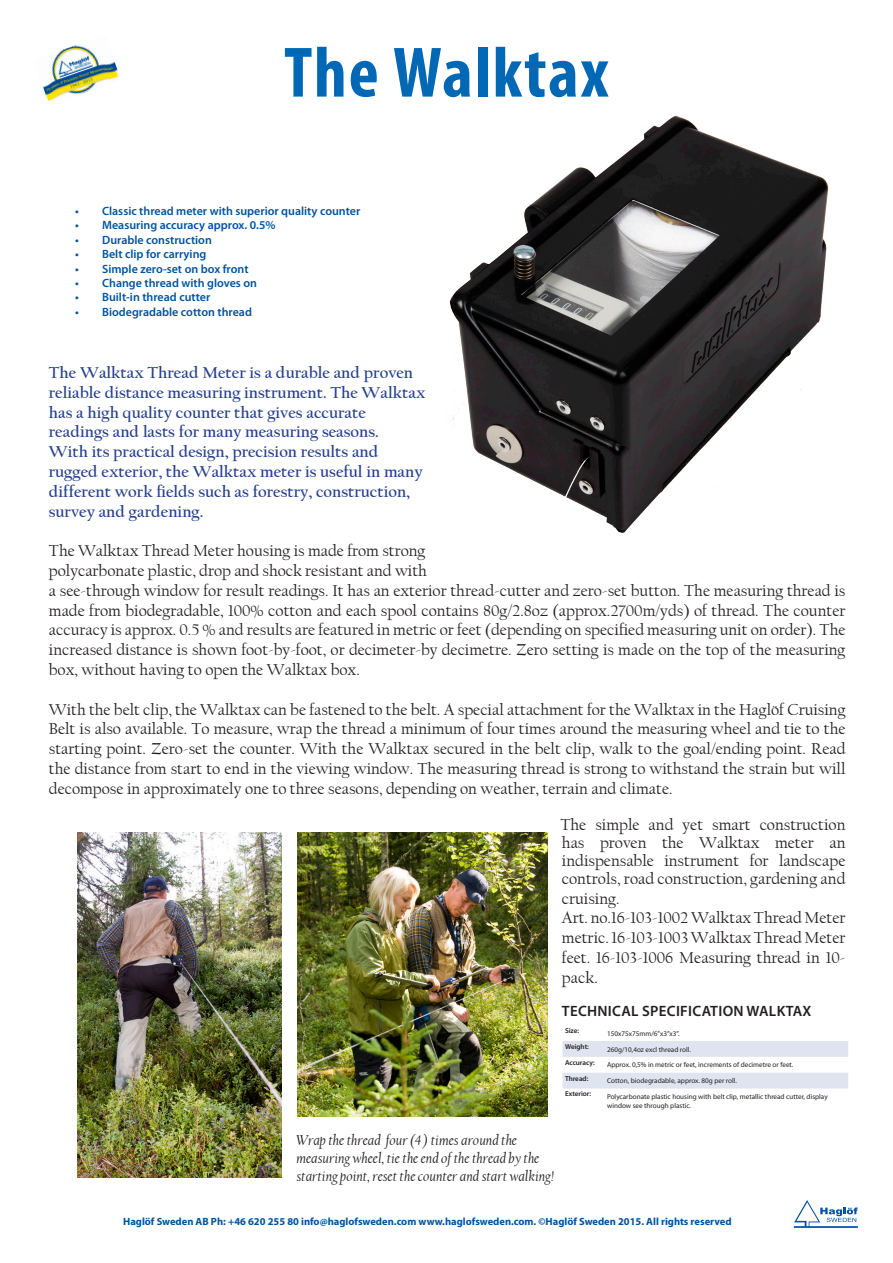
<style>
.page{position:relative;width:893px;height:1263px;background:#fff}
.page>*{position:absolute;margin:0;border:0;box-sizing:border-box;transform-origin:0 0}
.Rubrik_1{font:700 condensed 72px "Myriad Pro";letter-spacing:.025em;color:#0168b5}
.t1{font:16.5px/19.8px "Californian FB";color:#231f20;text-align:justify}
.Ingress{font:700 16.5px/19.8px "Californian FB";color:#253f8e}
.Bildtext{font:italic 15px/18px "Californian FB";color:#231f20}
.Datarubrik{font:600 15px "Myriad Pro";letter-spacing:.02em;color:#231f20}
.t2{font:600 12px "Myriad Pro";color:#0153a0}
.t3{font:700 10.5px "Myriad Pro";color:#0153a0}
.t4{font:7.2px/8.6px "Myriad Pro";color:#231f20}
.Data_Radrubrik{font:600 7.2px "Myriad Pro";color:#231f20}
</style>
<div class="page">
<img style="left:43px;top:45px;width:77px;height:56px">
<img style="left:449px;top:115px;width:380px;height:418px">
<img style="left:298px;top:832px;width:249px;height:284px">
<svg style="left:794px;top:1200px;width:64px;height:28px"></svg>
<img style="left:78px;top:832px;width:204px;height:346px">
<svg style="left:562px;top:1041px;width:286px;height:47px"></svg>
<p class="Rubrik_1" style="left:284px;top:28px;width:326px">The Walktax</p>
<p class="t2" style="left:75px;top:203px;width:287px">• Classic thread meter with superior quality counter</p>
<p class="t2" style="left:75px;top:218px;width:202px">• Measuring accuracy approx. 0.5%</p>
<p class="t2" style="left:75px;top:232px;width:138px">• Durable construction</p>
<p class="t2" style="left:75px;top:246px;width:133px">• Belt clip for carrying</p>
<p class="t2" style="left:75px;top:261px;width:175px">• Simple zero-set on box front</p>
<p class="t2" style="left:75px;top:275px;width:183px">• Change thread with gloves on</p>
<p class="t2" style="left:75px;top:290px;width:137px">• Built-in thread cutter</p>
<p class="t2" style="left:75px;top:304px;width:178px">• Biodegradable cotton thread</p>
<p class="Ingress" style="left:49px;top:363px;width:378px">The Walktax Thread Meter is a durable and proven reliable distance measuring instrument. The Walktax has a high quality counter that gives accurate readings and lasts for many measuring seasons.<br>With its practical design, precision results and rugged exterior, the Walktax meter is useful in many different work fields such as forestry, construction, survey and gardening.</p>
<p class="t1" style="left:49px;top:541px;width:798px;text-align:left">The Walktax Thread Meter housing is made from strong<br>polycarbonate plastic, drop and shock resistant and with<br>a see-through window for result readings. It has an exterior thread-cutter and zero-set button. The measuring thread is made from biodegradable, 100% cotton and each spool contains 80g/2.8oz (approx.2700m/yds) of thread. The counter accuracy is approx. 0.5 % and results are featured in metric or feet (depending on specified measuring unit on order). The increased distance is shown foot-by-foot, or decimeter-by decimetre. Zero setting is made on the top of the measuring box, without having to open the Walktax box.</p>
<p class="t1" style="left:49px;top:699px;width:798px">With the belt clip, the Walktax can be fastened to the belt. A special attachment for the Walktax in the Haglöf Cruising Belt is also available. To measure, wrap the thread a minimum of four times around the measuring wheel and tie to the starting point. Zero-set the counter. With the Walktax secured in the belt clip, walk to the goal/ending point. Read the distance from start to end in the viewing window. The measuring thread is strong to withstand the strain but will decompose in approximately one to three seasons, depending on weather, terrain and climate.</p>
<p class="t1" style="left:560px;top:816px;width:287px;line-height:18px">The simple and yet smart construction has proven the Walktax meter an indispensable instrument for landscape controls, road construction, gardening and</p>
<p class="t1" style="left:562px;top:888px;width:59px">cruising.</p>
<p class="t1" style="left:562px;top:908px;width:285px">Art. no.16-103-1002 Walktax Thread Meter metric. 16-103-1003 Walktax Thread Meter feet. 16-103-1006 Measuring thread in 10- pack.</p>
<p class="Datarubrik" style="left:562px;top:1001px;width:251px">TECHNICAL SPECIFICATION WALKTAX</p>
<p class="Data_Radrubrik" style="left:565px;top:1026px;width:16px">Size:</p>
<p class="t4" style="left:607px;top:1029px;width:74px">150x75x75mm/6”x3”x3”.</p>
<p class="Bildtext" style="left:296px;top:1132px;width:260px">Wrap the thread four (4 ) times around the measuring wheel, tie the end of the thread by the starting point, reset the counter and start walking!</p>
<p class="Data_Radrubrik" style="left:565px;top:1042px;width:25px">Weight:</p>
<p class="t4" style="left:607px;top:1045px;width:85px">260g/10,4oz excl thread roll.</p>
<p class="Data_Radrubrik" style="left:565px;top:1058px;width:31px">Accuracy:</p>
<p class="t4" style="left:607px;top:1061px;width:188px">Approx. 0,5% in metric or feet, increments of decimetre or feet.</p>
<p class="Data_Radrubrik" style="left:565px;top:1073px;width:25px">Thread:</p>
<p class="t4" style="left:607px;top:1076px;width:131px">Cotton, biodegradable, approx. 80g per roll.</p>
<p class="Data_Radrubrik" style="left:565px;top:1089px;width:28px">Exterior:</p>
<p class="t4" style="left:607px;top:1092px;width:222px">Polycarbonate plastic housing with belt clip, metallic thread cutter, display window see through plastic.</p>
<p class="t3" style="left:123px;top:1214px;width:610px">Haglöf Sweden AB Ph: +46 620 255 80 info@haglofsweden.com www.haglofsweden.com. ©Haglöf Sweden 2015. All rights reserved</p>
</div>
